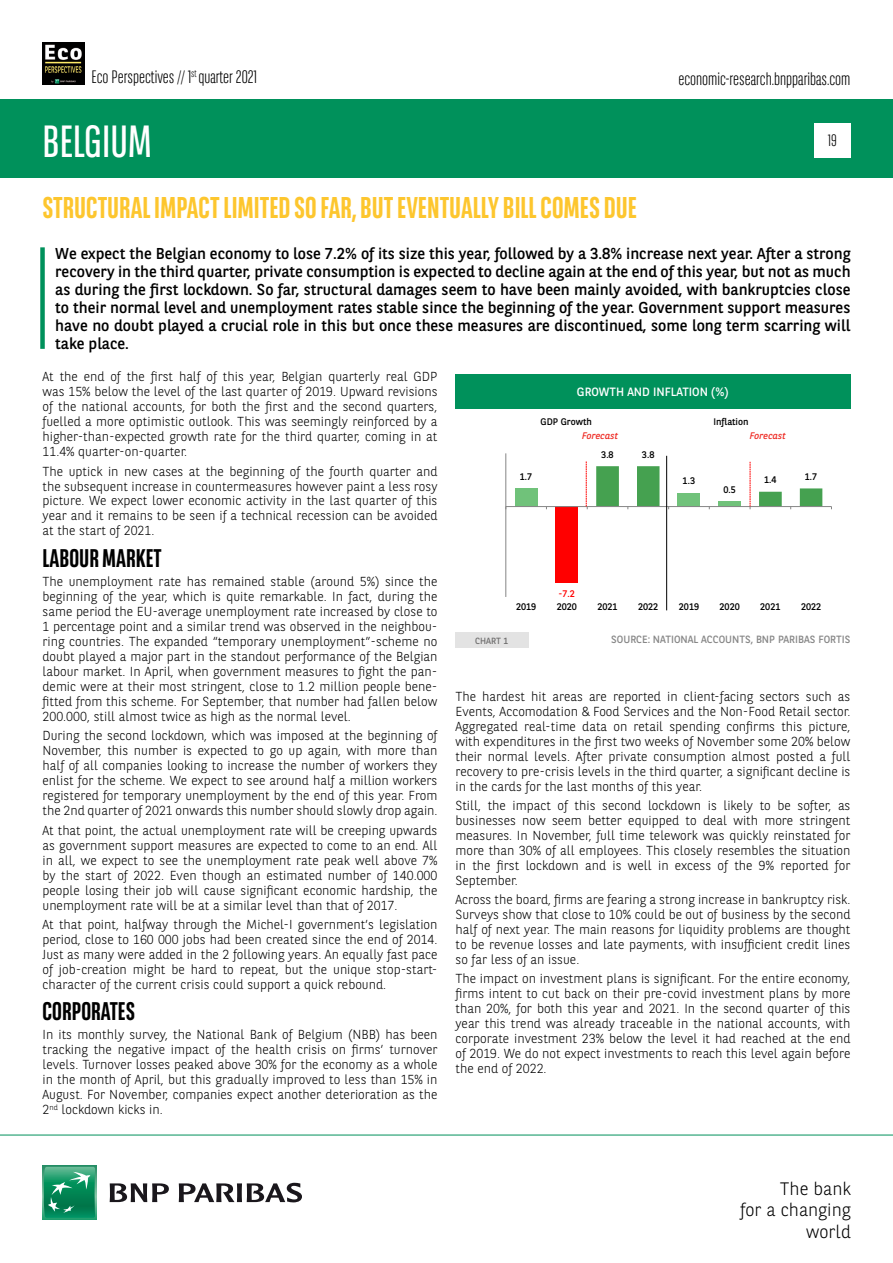
<style>
.page{position:relative;width:893px;height:1263px;background:#fff}
.page>*{position:absolute;margin:0;border:0;box-sizing:border-box;transform-origin:0 0}
.t1{font:45px "BNPP Sans Condensed";color:#fff}
.t2{font:700 30px "BNPP Sans Condensed";color:#fdc62e}
.t3{font:700 25.5px "BNPP Sans Condensed";color:#000}
.t4{font:300 18px "BNPP Sans Condensed";color:#000}
.t5{font:300 18px/21.6px "BNPP Sans";color:#000;text-align:right}
.t6{font:300 16.5px "BNPP Sans Condensed";color:#000}
.t7{font:15.75px/18px "BNPP Sans";color:#000;text-align:justify}
.t8{font:300 13.05px/15px "BNPP Sans";color:#000;text-align:justify}
.t9{font:12px "BNPP Sans";color:#fff}
.t10{font:10.5px "BNPP Sans";color:#878787}
.t11{font:9.6px "BNPP Sans";letter-spacing:-.005em;color:#000}
.t12{font:italic 9.6px "BNPP Sans";color:#ee2d26}
.t13{font:9.6px "BNPP Sans";color:#f00}
.t14{font:9px "BNPP Sans";color:#706f6f}
</style>
<div class="page">
<img style="left:43px;top:43px;width:42px;height:42px">
<div style="left:1px;top:99px;width:892px;height:78px;background:#00915b"></div>
<svg style="left:43px;top:1166px;width:53px;height:53px"></svg>
<svg style="left:44px;top:1167px;width:51px;height:51px;background:#26996e"></svg>
<svg style="left:110px;top:1183px;width:59px;height:19px"></svg>
<svg style="left:179px;top:1183px;width:123px;height:19px"></svg>
<hr style="left:0;top:1135px;width:893px;height:1px;background:#00915b">
<div style="left:814px;top:123px;width:36px;height:34px;background:#fff"></div>
<div style="left:40px;top:247px;width:5px;height:102px;background:#00915b"></div>
<div style="left:515px;top:488px;width:22px;height:18px;background:#70c27a"></div>
<div style="left:556px;top:506px;width:22px;height:77px;background:#f00"></div>
<hr style="left:505px;top:453px;width:1px;height:144px;background:#868686">
<hr style="left:506px;top:506px;width:325px;height:1px;background:#868686">
<svg style="left:586px;top:461px;width:2px;height:48px"></svg>
<svg style="left:596px;top:462px;width:226px;height:47px"></svg>
<hr style="left:666px;top:456px;width:1px;height:154px;background:#000">
<div style="left:455px;top:374px;width:395px;height:34px;background:#00915b"></div>
<div style="left:455px;top:633px;width:73px;height:15px;background:#e3e3e3"></div>
<h3 class="t4" style="left:91px;top:65px;width:167px">Eco Perspectives // 1<sup>st</sup> quarter 2021</h3>
<h3 class="t4" style="left:678px;top:67px;width:174px">economic-research.bnpparibas.com</h3>
<h1 class="t1" style="left:43px;top:113px;width:111px">BELGIUM</h1>
<h2 class="t2" style="left:43px;top:190px;width:596px">STRUCTURAL IMPACT LIMITED SO FAR, BUT EVENTUALLY BILL COMES DUE</h2>
<p class="t6" style="left:828px;top:130px;width:10px">19</p>
<p class="t7" style="left:55px;top:244px;width:797px">We expect the Belgian economy to lose 7.2% of its size this year, followed by a 3.8% increase next year. After a strong recovery in the third quarter, private consumption is expected to decline again at the end of this year, but not as much as during the first lockdown. So far, structural damages seem to have been mainly avoided, with bankruptcies close to their normal level and unemployment rates stable since the beginning of the year. Government support measures have no doubt played a crucial role in this but once these measures are discontinued, some long term scarring will take place.</p>
<p class="t8" style="left:43px;top:369px;width:396px">At the end of the first half of this year, Belgian quarterly real GDP was 15% below the level of the last quarter of 2019. Upward revisions of the national accounts, for both the first and the second quarters, fuelled a more optimistic outlook. This was seemingly reinforced by a higher-than-expected growth rate for the third quarter, coming in at 11.4% quarter-on-quarter.</p>
<p class="t8" style="left:43px;top:463px;width:397px">The uptick in new cases at the beginning of the fourth quarter and the subsequent increase in countermeasures however paint a less rosy picture. We expect lower economic activity in the last quarter of this year and it remains to be seen if a technical recession can be avoided at the start of 2021.</p>
<h3 class="t3" style="left:43px;top:543px;width:121px">LABOUR MARKET</h3>
<p class="t8" style="left:43px;top:573px;width:396px">The unemployment rate has remained stable (around 5%) since the beginning of the year, which is quite remarkable. In fact, during the same period the EU-average unemployment rate increased by close to 1 percentage point and a similar trend was observed in the neighbou&shy;ring countries. The expanded “temporary unemployment”-scheme no doubt played a major part in the standout performance of the Belgian labour market. In April, when government measures to fight the pan&shy;demic were at their most stringent, close to 1.2 million people bene&shy;fitted from this scheme. For September, that number had fallen below 200.000, still almost twice as high as the normal level.</p>
<p class="t8" style="left:43px;top:728px;width:396px">During the second lockdown, which was imposed at the beginning of November, this number is expected to go up again, with more than half of all companies looking to increase the number of workers they enlist for the scheme. We expect to see around half a million workers registered for temporary unemployment by the end of this year. From the 2nd quarter of 2021 onwards this number should slowly drop again.</p>
<p class="t8" style="left:43px;top:822px;width:396px">At that point, the actual unemployment rate will be creeping upwards as government support measures are expected to come to an end. All in all, we expect to see the unemployment rate peak well above 7% by the start of 2022. Even though an estimated number of 140.000 people losing their job will cause significant economic hardship, the unemployment rate will be at a similar level than that of 2017.</p>
<p class="t8" style="left:43px;top:916px;width:396px">At that point, halfway through the Michel-I government’s legislation period, close to 160 000 jobs had been created since the end of 2014.<br>Just as many were added in the 2 following years. An equally fast pace of job-creation might be hard to repeat, but the unique stop-start&shy;character of the current crisis could support a quick rebound.</p>
<h3 class="t3" style="left:43px;top:996px;width:94px">CORPORATES</h3>
<p class="t8" style="left:43px;top:1027px;width:396px">In its monthly survey, the National Bank of Belgium (NBB) has been tracking the negative impact of the health crisis on firms’ turnover levels. Turnover losses peaked above 30% for the economy as a whole in the month of April, but this gradually improved to less than 15% in August. For November, companies expect another deterioration as the 2<sup>nd</sup> lockdown kicks in.</p>
<p class="t9" style="left:577px;top:383px;width:153px">GROWTH AND INFLATION (%)</p>
<p class="t11" style="left:541px;top:415px;width:53px">GDP Growth</p>
<p class="t11" style="left:713px;top:415px;width:37px">Inflation</p>
<p class="t12" style="left:582px;top:429px;width:38px">Forecast</p>
<p class="t12" style="left:750px;top:429px;width:38px">Forecast</p>
<p class="t11" style="left:601px;top:448px;width:14px">3.8</p>
<p class="t11" style="left:642px;top:448px;width:14px">3.8</p>
<p class="t11" style="left:520px;top:470px;width:14px">1.7</p>
<p class="t11" style="left:764px;top:473px;width:14px">1.4</p>
<p class="t11" style="left:805px;top:470px;width:14px">1.7</p>
<p class="t11" style="left:683px;top:474px;width:14px">1.3</p>
<p class="t11" style="left:723px;top:483px;width:14px">0.5</p>
<p class="t13" style="left:558px;top:587px;width:18px">-7.2</p>
<p class="t11" style="left:516px;top:600px;width:22px">2019</p>
<p class="t11" style="left:557px;top:600px;width:22px">2020</p>
<p class="t11" style="left:597px;top:600px;width:22px">2021</p>
<p class="t11" style="left:638px;top:600px;width:22px">2022</p>
<p class="t11" style="left:679px;top:600px;width:22px">2019</p>
<p class="t11" style="left:720px;top:600px;width:22px">2020</p>
<p class="t11" style="left:760px;top:600px;width:22px">2021</p>
<p class="t11" style="left:801px;top:600px;width:22px">2022</p>
<p class="t14" style="left:475px;top:634px;width:35px">CHART 1</p>
<p class="t10" style="left:611px;top:632px;width:241px">SOURCE: NATIONAL ACCOUNTS, BNP PARIBAS FORTIS</p>
<p class="t8" style="left:455px;top:688px;width:396px">The hardest hit areas are reported in client-facing sectors such as Events, Accomodation &amp; Food Services and the Non-Food Retail sector.<br>Aggregated real-time data on retail spending confirms this picture, with expenditures in the first two weeks of November some 20% below their normal levels. After private consumption almost posted a full recovery to pre-crisis levels in the third quarter, a significant decline is in the cards for the last months of this year.</p>
<p class="t8" style="left:455px;top:797px;width:396px">Still, the impact of this second lockdown is likely to be softer, as businesses now seem better equipped to deal with more stringent measures. In November, full time telework was quickly reinstated for more than 30% of all employees. This closely resembles the situation in the first lockdown and is well in excess of the 9% reported for September.</p>
<p class="t8" style="left:455px;top:891px;width:396px">Across the board, firms are fearing a strong increase in bankruptcy risk.<br>Surveys show that close to 10% could be out of business by the second half of next year. The main reasons for liquidity problems are thought to be revenue losses and late payments, with insufficient credit lines so far less of an issue.</p>
<p class="t8" style="left:455px;top:970px;width:396px">The impact on investment plans is significant. For the entire economy, firms intent to cut back on their pre-covid investment plans by more than 20%, for both this year and 2021. In the second quarter of this year this trend was already traceable in the national accounts, with corporate investment 23% below the level it had reached at the end of 2019. We do not expect investments to reach this level again before the end of 2022.</p>
<h3 class="t5" style="left:740px;top:1177px;width:112px">The bank<br>for a changing world</h3>
</div>
